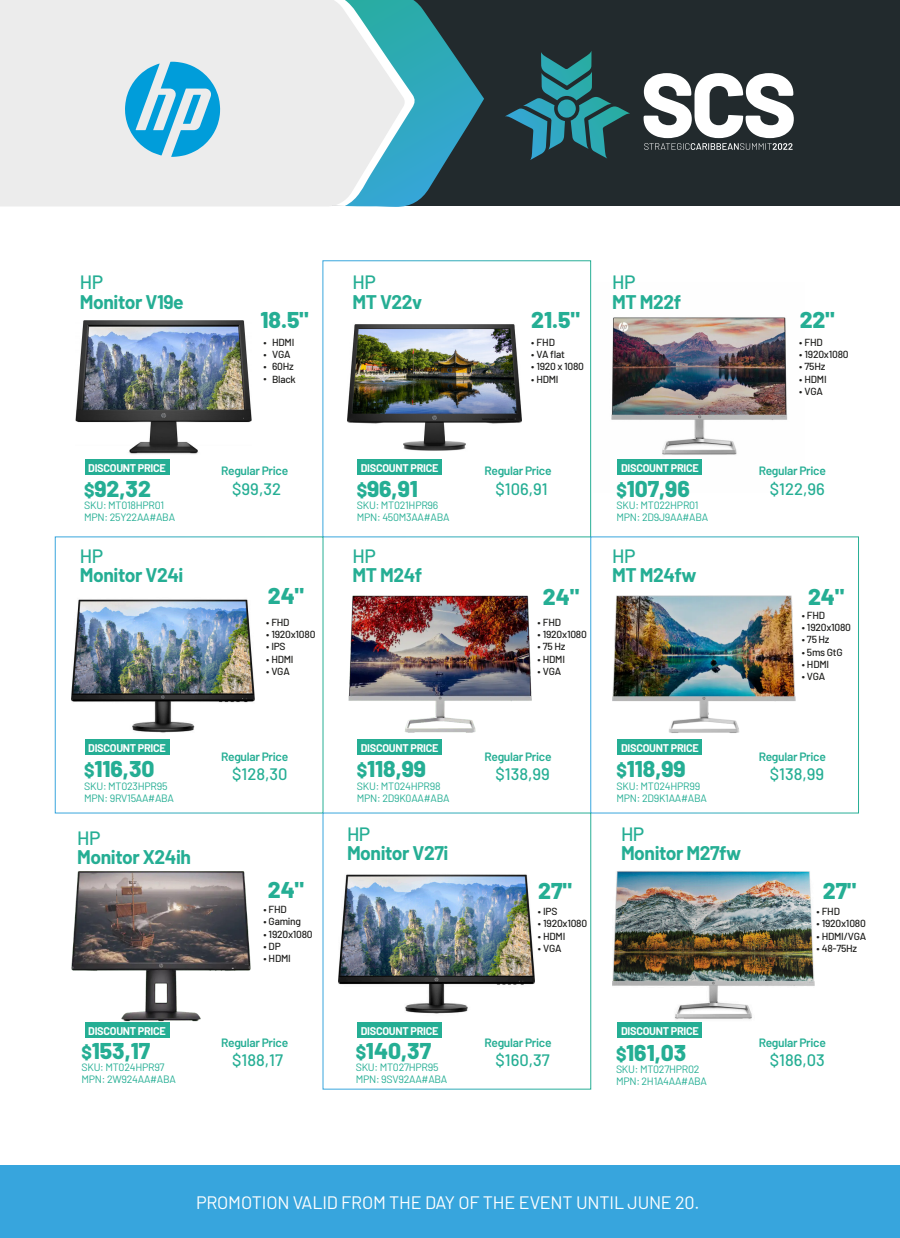
<style>
.page{position:relative;width:900px;height:1238px;background:#fff}
.page>*{position:absolute;margin:0;border:0;box-sizing:border-box;transform-origin:0 0}
.t1{font:800 22.8px "Barlow";color:#25ae94}
.t2{font:700 19.27px "Barlow";letter-spacing:-.025em;color:#25ae94}
.t3{font:500 19.27px "Barlow";letter-spacing:-.025em;color:#25ae94}
.t4{font:18px "Barlow";letter-spacing:-.01em;color:#fff}
.t5{font:500 16.58px "Barlow";color:#25ae94}
.t6{font:600 12px "Barlow";letter-spacing:-.025em;color:#25ae94}
.t7{font:700 10.88px "Barlow";letter-spacing:-.025em;color:#fff}
.t8{font:10.65px/12.1px "Barlow";letter-spacing:-.025em;color:#25ae94}
.t9{font:500 10.27px/12.3px "Barlow";letter-spacing:-.025em;color:#1d1d1b}
.s1{font-size:18.23px}
</style>
<div class="page">
<img style="left:612px;top:871px;width:203px;height:167px">
<img style="left:338px;top:874px;width:197px;height:140px">
<img style="left:349px;top:595px;width:182px;height:137px">
<img style="left:72px;top:599px;width:183px;height:156px">
<img style="left:611px;top:317px;width:177px;height:158px">
<img style="left:348px;top:324px;width:173px;height:127px">
<img style="left:75px;top:321px;width:176px;height:133px">
<img style="left:612px;top:595px;width:184px;height:138px">
<img style="left:71px;top:871px;width:180px;height:154px">
<div style="left:323px;top:260px;width:268px;height:277px;border:1px solid #fff"></div>
<div style="left:55px;top:536px;width:268px;height:277px;border:1px solid #fff"></div>
<div style="left:590px;top:536px;width:269px;height:277px;border:1px solid #fff"></div>
<div style="left:323px;top:812px;width:268px;height:277px;border:1px solid #fff"></div>
<div style="left:0;top:0;width:900px;height:206px;background:#222a2d"></div>
<div style="left:0;top:1166px;width:900px;height:72px;background:#37a5dd"></div>
<svg style="left:644px;top:73px;width:150px;height:77px"></svg>
<svg style="left:505px;top:51px;width:125px;height:109px"></svg>
<div style="left:0;top:0;width:325px;height:206px;background:#ececec"></div>
<svg style="left:325px;top:0;width:159px;height:207px"></svg>
<svg style="left:125px;top:62px;width:95px;height:95px;background:#6ec2e2"></svg>
<div style="left:85px;top:459px;width:84px;height:16px;background:#25ae94"></div>
<div style="left:357px;top:459px;width:85px;height:16px;background:#25ae94"></div>
<div style="left:618px;top:459px;width:84px;height:16px;background:#25ae94"></div>
<div style="left:85px;top:739px;width:84px;height:15px;background:#25ae94"></div>
<div style="left:357px;top:739px;width:85px;height:15px;background:#25ae94"></div>
<div style="left:618px;top:739px;width:84px;height:15px;background:#25ae94"></div>
<div style="left:85px;top:1022px;width:84px;height:16px;background:#25ae94"></div>
<div style="left:357px;top:1022px;width:85px;height:16px;background:#25ae94"></div>
<div style="left:618px;top:1022px;width:84px;height:16px;background:#25ae94"></div>
<h2 class="t3" style="left:80px;top:268px;width:25px">HP</h2>
<h2 class="t2" style="left:80px;top:287px;width:105px">Monitor V19e</h2>
<h1 class="t1" style="left:260px;top:303px;width:50px">18.5"</h1>
<p class="t9" style="left:272px;top:335px;width:25px;text-indent:-9px">• HDMI<br>VGA<br>60Hz<br>Black</p>
<p class="t9" style="left:263px;top:347px;width:5px;text-align:justify">• • •</p>
<h2 class="t3" style="left:353px;top:268px;width:25px">HP</h2>
<h2 class="t2" style="left:353px;top:287px;width:71px">MT V22v</h2>
<h2 class="t3" style="left:612px;top:268px;width:25px">HP</h2>
<h2 class="t2" style="left:612px;top:287px;width:70px">MT M22f</h2>
<h1 class="t1" style="left:531px;top:303px;width:50px">21.5"</h1>
<h1 class="t1" style="left:800px;top:303px;width:36px">22"</h1>
<p class="t9" style="left:531px;top:335px;width:25px">• FHD</p>
<p class="t9" style="left:531px;top:347px;width:35px">• VA flat</p>
<p class="t9" style="left:531px;top:360px;width:54px">• 1920 x 1080</p>
<p class="t9" style="left:531px;top:372px;width:29px">• HDMI</p>
<p class="t9" style="left:799px;top:335px;width:25px">• FHD</p>
<p class="t9" style="left:799px;top:347px;width:51px">• 1920x1080</p>
<p class="t9" style="left:799px;top:360px;width:27px">• 75Hz</p>
<p class="t9" style="left:799px;top:372px;width:29px">• HDMI</p>
<p class="t9" style="left:799px;top:384px;width:25px">• VGA</p>
<p class="t7" style="left:88px;top:460px;width:79px">DISCOUNT PRICE</p>
<p class="t7" style="left:361px;top:460px;width:79px">DISCOUNT PRICE</p>
<p class="t7" style="left:621px;top:460px;width:79px">DISCOUNT PRICE</p>
<p class="t6" style="left:221px;top:462px;width:69px">Regular Price</p>
<p class="t6" style="left:484px;top:462px;width:69px">Regular Price</p>
<p class="t6" style="left:759px;top:462px;width:69px">Regular Price</p>
<h1 class="t1" style="left:84px;top:471px;width:68px"><span class="s1">$</span>92,32</h1>
<p class="t8" style="left:84px;top:498px;width:92px">SKU: MT018HPR01<br>MPN: 25Y22AA#ABA</p>
<h2 class="t3" style="left:80px;top:542px;width:25px">HP</h2>
<h2 class="t2" style="left:80px;top:561px;width:105px">Monitor V24i</h2>
<h3 class="t5" style="left:232px;top:477px;width:50px">$99,32</h3>
<h1 class="t1" style="left:357px;top:471px;width:63px"><span class="s1">$</span>96,91</h1>
<p class="t8" style="left:357px;top:498px;width:94px">SKU: MT021HPR96<br>MPN: 450M3AA#ABA</p>
<h2 class="t3" style="left:353px;top:542px;width:25px">HP</h2>
<h2 class="t2" style="left:353px;top:561px;width:71px">MT M24f</h2>
<h3 class="t5" style="left:496px;top:477px;width:54px">$106,91</h3>
<h1 class="t1" style="left:617px;top:471px;width:75px"><span class="s1">$</span>107,96</h1>
<p class="t8" style="left:617px;top:498px;width:93px">SKU: MT022HPR01<br>MPN: 2D9J9AA#ABA</p>
<h2 class="t3" style="left:612px;top:542px;width:25px">HP</h2>
<h2 class="t2" style="left:612px;top:561px;width:86px">MT M24fw</h2>
<h3 class="t5" style="left:770px;top:477px;width:56px">$122,96</h3>
<h1 class="t1" style="left:268px;top:579px;width:38px">24"</h1>
<p class="t9" style="left:266px;top:615px;width:25px">• FHD</p>
<p class="t9" style="left:266px;top:627px;width:51px">• 1920x1080</p>
<p class="t9" style="left:266px;top:640px;width:21px">• IPS</p>
<p class="t9" style="left:266px;top:652px;width:29px">• HDMI</p>
<p class="t9" style="left:266px;top:664px;width:25px">• VGA</p>
<h1 class="t1" style="left:543px;top:579px;width:38px">24"</h1>
<h1 class="t1" style="left:808px;top:579px;width:38px">24"</h1>
<p class="t9" style="left:538px;top:615px;width:25px">• FHD</p>
<p class="t9" style="left:538px;top:627px;width:51px">• 1920x1080</p>
<p class="t9" style="left:538px;top:640px;width:29px">• 75 Hz</p>
<p class="t9" style="left:538px;top:652px;width:29px">• HDMI</p>
<p class="t9" style="left:538px;top:664px;width:25px">• VGA</p>
<p class="t9" style="left:802px;top:608px;width:25px">• FHD</p>
<p class="t9" style="left:802px;top:620px;width:51px">• 1920x1080</p>
<p class="t9" style="left:802px;top:632px;width:29px">• 75 Hz</p>
<p class="t9" style="left:802px;top:645px;width:42px">• 5ms GtG</p>
<p class="t9" style="left:802px;top:657px;width:29px">• HDMI</p>
<p class="t9" style="left:802px;top:669px;width:25px">• VGA</p>
<p class="t7" style="left:88px;top:739px;width:79px">DISCOUNT PRICE</p>
<p class="t7" style="left:361px;top:739px;width:79px">DISCOUNT PRICE</p>
<p class="t7" style="left:621px;top:739px;width:79px">DISCOUNT PRICE</p>
<p class="t6" style="left:221px;top:747px;width:69px">Regular Price</p>
<p class="t6" style="left:484px;top:747px;width:69px">Regular Price</p>
<h1 class="t1" style="left:357px;top:752px;width:71px"><span class="s1">$</span>118,99</h1>
<p class="t8" style="left:357px;top:779px;width:94px">SKU: MT024HPR98<br>MPN: 2D9K0AA#ABA</p>
<h1 class="t1" style="left:617px;top:752px;width:71px"><span class="s1">$</span>118,99</h1>
<p class="t8" style="left:617px;top:779px;width:92px">SKU: MT024HPR99<br>MPN: 2D9K1AA#ABA</p>
<h1 class="t1" style="left:84px;top:752px;width:72px"><span class="s1">$</span>116,30</h1>
<p class="t8" style="left:84px;top:779px;width:91px">SKU: MT023HPR95<br>MPN: 9RV15AA#ABA</p>
<h3 class="t5" style="left:232px;top:762px;width:57px">$128,30</h3>
<h3 class="t5" style="left:496px;top:762px;width:56px">$138,99</h3>
<h2 class="t3" style="left:77px;top:823px;width:25px">HP</h2>
<h2 class="t2" style="left:77px;top:842px;width:115px">Monitor X24ih</h2>
<h2 class="t3" style="left:347px;top:819px;width:25px">HP</h2>
<h2 class="t2" style="left:347px;top:838px;width:103px">Monitor V27i</h2>
<h2 class="t3" style="left:621px;top:819px;width:25px">HP</h2>
<h2 class="t2" style="left:621px;top:838px;width:122px">Monitor M27fw</h2>
<p class="t6" style="left:759px;top:747px;width:69px">Regular Price</p>
<h3 class="t5" style="left:770px;top:762px;width:56px">$138,99</h3>
<h1 class="t1" style="left:268px;top:873px;width:38px">24"</h1>
<h1 class="t1" style="left:538px;top:873px;width:35px">27"</h1>
<h1 class="t1" style="left:823px;top:873px;width:35px">27"</h1>
<p class="t9" style="left:263px;top:902px;width:25px">• FHD</p>
<p class="t9" style="left:263px;top:914px;width:39px">• Gaming</p>
<p class="t9" style="left:263px;top:927px;width:51px">• 1920x1080</p>
<p class="t9" style="left:263px;top:939px;width:19px">• DP</p>
<p class="t9" style="left:263px;top:951px;width:29px">• HDMI</p>
<p class="t9" style="left:538px;top:904px;width:21px">• IPS</p>
<p class="t9" style="left:538px;top:916px;width:51px">• 1920x1080</p>
<p class="t9" style="left:538px;top:929px;width:29px">• HDMI</p>
<p class="t9" style="left:538px;top:941px;width:25px">• VGA</p>
<p class="t9" style="left:817px;top:904px;width:25px">• FHD</p>
<p class="t9" style="left:817px;top:916px;width:51px">• 1920x1080</p>
<p class="t9" style="left:817px;top:929px;width:51px">• HDMI/VGA</p>
<p class="t9" style="left:817px;top:941px;width:42px">• 48-75Hz</p>
<p class="t7" style="left:88px;top:1023px;width:79px">DISCOUNT PRICE</p>
<p class="t7" style="left:361px;top:1023px;width:79px">DISCOUNT PRICE</p>
<p class="t7" style="left:621px;top:1023px;width:79px">DISCOUNT PRICE</p>
<h1 class="t1" style="left:81px;top:1033px;width:70px"><span class="s1">$</span>153,17</h1>
<p class="t8" style="left:81px;top:1060px;width:96px">SKU: MT024HPR97<br>MPN: 2W924AA#ABA</p>
<p class="t6" style="left:221px;top:1033px;width:69px">Regular Price</p>
<h3 class="t5" style="left:232px;top:1048px;width:52px">$188,17</h3>
<h1 class="t1" style="left:356px;top:1033px;width:77px"><span class="s1">$</span>140,37</h1>
<p class="t8" style="left:356px;top:1060px;width:93px">SKU: MT027HPR95<br>MPN: 9SV92AA#ABA</p>
<p class="t6" style="left:484px;top:1033px;width:69px">Regular Price</p>
<h3 class="t5" style="left:496px;top:1048px;width:56px">$160,37</h3>
<h1 class="t1" style="left:616px;top:1035px;width:72px"><span class="s1">$</span>161,03</h1>
<p class="t8" style="left:616px;top:1062px;width:93px">SKU: MT027HPR02<br>MPN: 2H1A4AA#ABA</p>
<p class="t6" style="left:759px;top:1033px;width:69px">Regular Price</p>
<h3 class="t5" style="left:770px;top:1048px;width:56px">$186,03</h3>
<h3 class="t4" style="left:196px;top:1189px;width:505px">PROMOTION VALID FROM THE DAY OF THE EVENT UNTIL JUNE 20.</h3>
</div>
